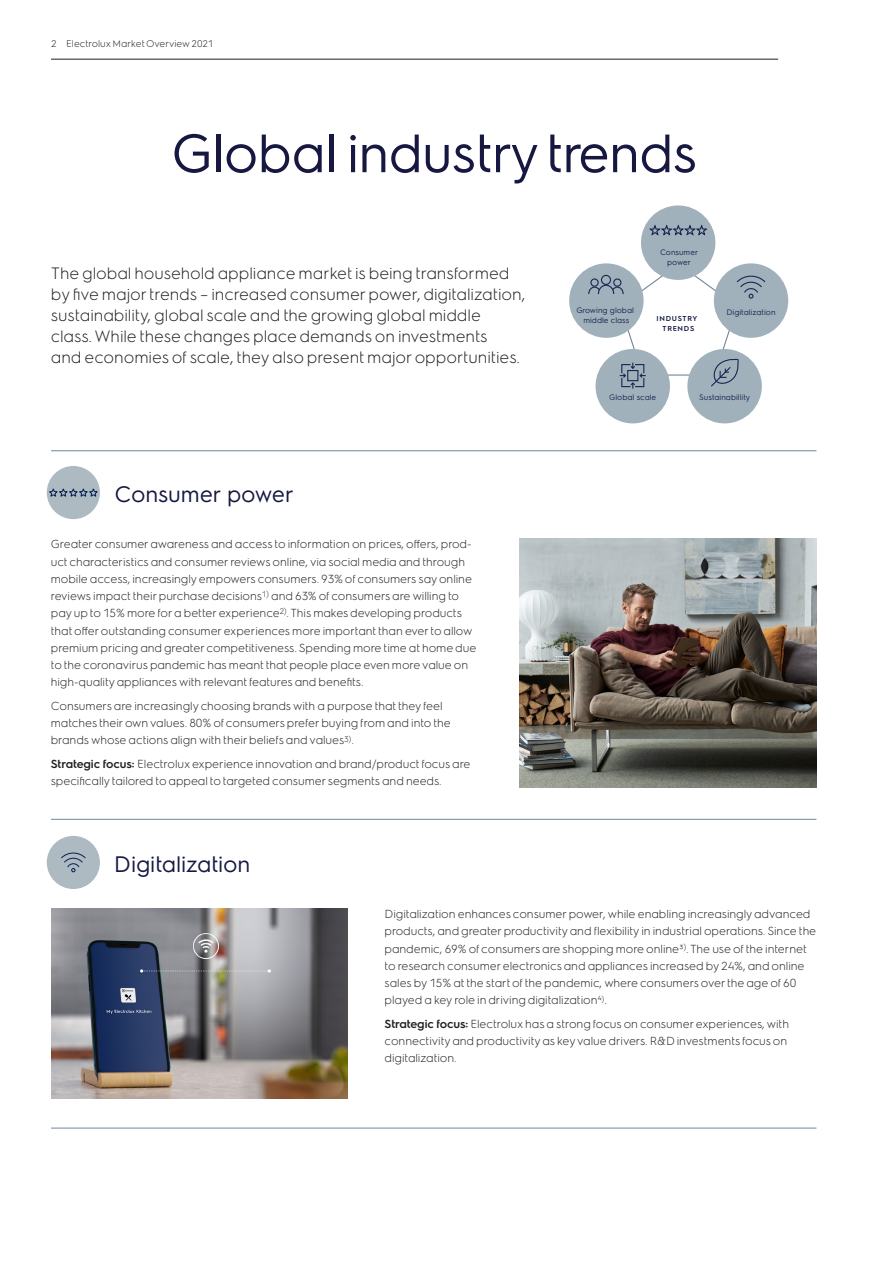
<style>
.page{position:relative;width:893px;height:1263px;background:#fff}
.page>*{position:absolute;margin:0;border:0;box-sizing:border-box;transform-origin:0 0}
.Rubrik_1A_lill-Efi{font:54px "Electrolux Sans";letter-spacing:-.015em;color:#161841}
.Ny_rubrikEFI{font:22.5px "Electrolux Sans";letter-spacing:-.005em;color:#161841}
.Ingress_FV{font:300 16.5px/21px "Electrolux Sans";letter-spacing:-.005em;color:#231f20}
.Bröd_FV___keep{font:300 11.7px/17.2px "Electrolux Sans";letter-spacing:-.005em;color:#231f20}
.Bildtext_FV_BV{font:300 9.75px "Electrolux Sans";color:#231f20}
.t1{font:7.95px/9.6px "Electrolux Sans";color:#19254f;text-align:center}
.t2{font:600 7.2px/10.4px "Electrolux Sans";letter-spacing:.1em;color:#121640;text-align:center}
.s1{font-weight:600}
</style>
<div class="page">
<img style="left:520px;top:539px;width:296px;height:249px">
<div style="left:641px;top:205px;width:74px;height:75px;background:#a1b1bb;border-radius:50%"></div>
<div style="left:714px;top:263px;width:74px;height:75px;background:#a1b1bb;border-radius:50%"></div>
<div style="left:569px;top:263px;width:75px;height:75px;background:#a1b1bb;border-radius:50%"></div>
<div style="left:687px;top:349px;width:75px;height:74px;background:#a1b1bb;border-radius:50%"></div>
<div style="left:596px;top:349px;width:74px;height:74px;background:#a1b1bb;border-radius:50%"></div>
<svg style="left:588px;top:262px;width:179px;height:127px"></svg>
<svg style="left:649px;top:224px;width:58px;height:12px"></svg>
<img style="left:52px;top:909px;width:296px;height:189px">
<hr style="left:51px;top:819px;width:765px;height:1px;background:#748598">
<hr style="left:51px;top:450px;width:765px;height:1px;background:#748598">
<hr style="left:51px;top:1128px;width:765px;height:1px;background:#748598">
<div style="left:47px;top:466px;width:53px;height:53px;background:#adbac2;border-radius:50%"></div>
<svg style="left:49px;top:488px;width:49px;height:9px"></svg>
<div style="left:47px;top:836px;width:53px;height:53px;background:#adbac2;border-radius:50%"></div>
<svg style="left:61px;top:852px;width:25px;height:20px"></svg>
<hr style="left:51px;top:59px;width:727px;height:1px;background:#231f20">
<p class="Bildtext_FV_BV" style="left:51px;top:37px;width:164px">2 Electrolux Market Overview 2021</p>
<p class="Rubrik_1A_lill-Efi" style="left:171px;top:115px;width:528px">Global industry trends</p>
<p class="Ingress_FV" style="left:51px;top:261px;width:476px">The global household appliance market is being transformed by five major trends – increased consumer power, digitalization, sustainability, global scale and the growing global middle class. While these changes place demands on investments<br>and economies of scale, they also present major opportunities.</p>
<p class="Ny_rubrikEFI" style="left:115px;top:478px;width:180px">Consumer power</p>
<p class="Bröd_FV___keep" style="left:51px;top:535px;width:427px">Greater consumer awareness and access to information on prices, offers, prod&shy;uct characteristics and consumer reviews online, via social media and through mobile access, increasingly empowers consumers. 93% of consumers say online reviews impact their purchase decisions<sup>1)</sup> and 63% of consumers are willing to pay up to 15% more for a better experience<sup>2)</sup>. This makes developing products that offer outstanding consumer experiences more important than ever to allow premium pricing and greater competitiveness. Spending more time at home due to the coronavirus pandemic has meant that people place even more value on high-quality appliances with relevant features and benefits.</p>
<p class="Bröd_FV___keep" style="left:51px;top:696px;width:401px">Consumers are increasingly choosing brands with a purpose that they feel matches their own values. 80% of consumers prefer buying from and into the brands whose actions align with their beliefs and values<sup>3)</sup>.</p>
<p class="Bröd_FV___keep" style="left:51px;top:754px;width:421px"><span class="s1">Strategic focus:</span> Electrolux experience innovation and brand/product focus are specifically tailored to appeal to targeted consumer segments and needs.</p>
<p class="Ny_rubrikEFI" style="left:114px;top:848px;width:138px">Digitalization</p>
<p class="t1" style="left:660px;top:247px;width:39px">Consumer power</p>
<p class="t1" style="left:576px;top:305px;width:59px">Growing global</p>
<p class="t1" style="left:726px;top:307px;width:51px">Digitalization</p>
<p class="t1" style="left:583px;top:314px;width:48px">middle class</p>
<p class="t2" style="left:657px;top:313px;width:42px">INDUSTRY<br>TRENDS</p>
<p class="t1" style="left:609px;top:392px;width:49px">Global scale</p>
<p class="t1" style="left:699px;top:392px;width:53px">Sustainabillity</p>
<p class="Bröd_FV___keep" style="left:385px;top:905px;width:433px">Digitalization enhances consumer power, while enabling increasingly advanced products, and greater productivity and flexibility in industrial operations. Since the pandemic, 69% of consumers are shopping more online³<sup>)</sup>. The use of the internet to research consumer electronics and appliances increased by 24%, and online sales by 15% at the start of the pandemic, where consumers over the age of 60 played a key role in driving digitalization⁴<sup>)</sup>.</p>
<p class="Bröd_FV___keep" style="left:385px;top:1014px;width:406px"><span class="s1">Strategic focus:</span> Electrolux has a strong focus on consumer experiences, with connectivity and productivity as key value drivers. R&amp;D investments focus on digitalization.</p>
</div>
